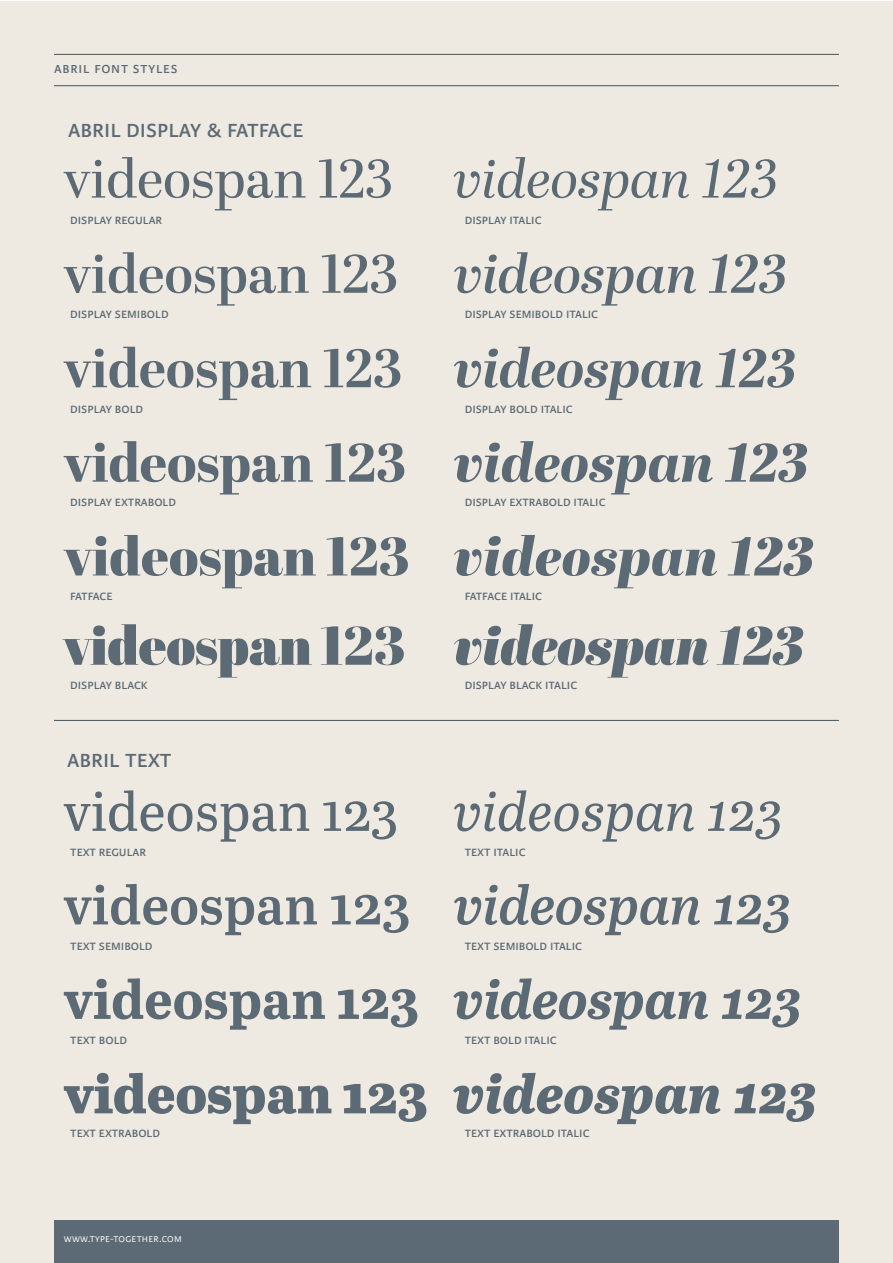
<style>
.page{position:relative;width:893px;height:1263px;background:#fff}
.page>*{position:absolute;margin:0;border:0;box-sizing:border-box;transform-origin:0 0}
.t1{font:600 54px "Abril Display";color:#5b6a74}
.t2{font:600 54px "Abril Text";color:#5b6a74}
.t3{font:700 54px "Abril Display";color:#5b6a74}
.t4{font:700 54px "Abril Text";color:#5b6a74}
.t5{font:800 54px "Abril Display";color:#5b6a74}
.t6{font:800 54px "Abril Text";color:#5b6a74}
.t7{font:54px "Abril Fatface";color:#5b6a74}
.t8{font:900 54px "Abril Display";color:#5b6a74}
.t9{font:54px "Abril Display";color:#5b6a74}
.t10{font:54px "Abril Text";color:#5b6a74}
.t11{font:27px "Karmina Sans";color:#5b6a74}
.t12{font:16.5px "Karmina Sans";letter-spacing:.05em;color:#5b6a74}
.t13{font:15px "Karmina Sans";color:#5b6a74}
.t14{font:15px "Karmina Sans";letter-spacing:-.025em;color:#5b6a74}
.t15{font:300 12px "Karmina Sans";letter-spacing:.025em;color:#fff}
.s1{font-style:italic}
</style>
<div class="page">
<div style="left:0;top:1px;width:893px;height:1261px;background:#eee9e1"></div>
<div style="left:54px;top:1220px;width:785px;height:43px;background:#5b6a74"></div>
<hr style="left:54px;top:54px;width:785px;height:1px;background:#45555f">
<hr style="left:54px;top:85px;width:785px;height:1px;background:#45555f">
<hr style="left:54px;top:720px;width:785px;height:1px;background:#45555f">
<p class="t12" style="left:54px;top:59px;width:125px">abril font styles</p>
<h2 class="t11" style="left:68px;top:113px;width:237px">abril display &amp; fatface</h2>
<h1 class="t9" style="left:64px;top:142px;width:717px">videospan 123 <span class="s1">videospan 123</span></h1>
<p class="t13" style="left:70px;top:211px;width:93px">display regular</p>
<p class="t13" style="left:465px;top:211px;width:78px">display italic</p>
<h1 class="t1" style="left:64px;top:237px;width:726px">videospan 123 <span class="s1">videospan 123</span></h1>
<p class="t13" style="left:70px;top:305px;width:100px">display semibold</p>
<p class="t13" style="left:465px;top:305px;width:135px">display semibold italic</p>
<h1 class="t3" style="left:64px;top:331px;width:735px">videospan 123 <span class="s1">videospan 123</span></h1>
<p class="t13" style="left:70px;top:399px;width:74px">display bold</p>
<p class="t13" style="left:465px;top:399px;width:109px">display bold italic</p>
<h1 class="t5" style="left:64px;top:425px;width:747px">videospan 123 <span class="s1">videospan 123</span></h1>
<p class="t13" style="left:70px;top:492px;width:107px">display extrabold</p>
<p class="t13" style="left:465px;top:492px;width:142px">display extrabold italic</p>
<h1 class="t7" style="left:64px;top:518px;width:753px">videospan 123 <span class="s1">videospan 123</span></h1>
<h1 class="t8" style="left:64px;top:607px;width:743px">videospan 123 <span class="s1">videospan 123</span></h1>
<p class="t14" style="left:70px;top:586px;width:44px">fatface</p>
<p class="t13" style="left:465px;top:586px;width:79px">fatface italic</p>
<p class="t13" style="left:70px;top:676px;width:79px">display black</p>
<p class="t13" style="left:465px;top:676px;width:114px">display black italic</p>
<h2 class="t11" style="left:67px;top:743px;width:106px">abril text</h2>
<h1 class="t10" style="left:64px;top:773px;width:722px">videospan 123 <span class="s1">videospan 123</span></h1>
<p class="t13" style="left:70px;top:843px;width:77px">text regular</p>
<p class="t13" style="left:465px;top:843px;width:62px">text italic</p>
<h1 class="t2" style="left:64px;top:866px;width:730px">videospan 123 <span class="s1">videospan 123</span></h1>
<p class="t13" style="left:70px;top:936px;width:84px">text semibold</p>
<p class="t13" style="left:465px;top:936px;width:119px">text semibold italic</p>
<h1 class="t4" style="left:64px;top:960px;width:740px">videospan 123 <span class="s1">videospan 123</span></h1>
<p class="t13" style="left:70px;top:1031px;width:58px">text bold</p>
<p class="t13" style="left:465px;top:1031px;width:93px">text bold italic</p>
<h1 class="t6" style="left:64px;top:1054px;width:755px">videospan 123 <span class="s1">videospan 123</span></h1>
<p class="t13" style="left:70px;top:1124px;width:91px">text extrabold</p>
<p class="t13" style="left:465px;top:1124px;width:126px">text extrabold italic</p>
<p class="t15" style="left:64px;top:1232px;width:120px">www.type-together.com</p>
</div>
